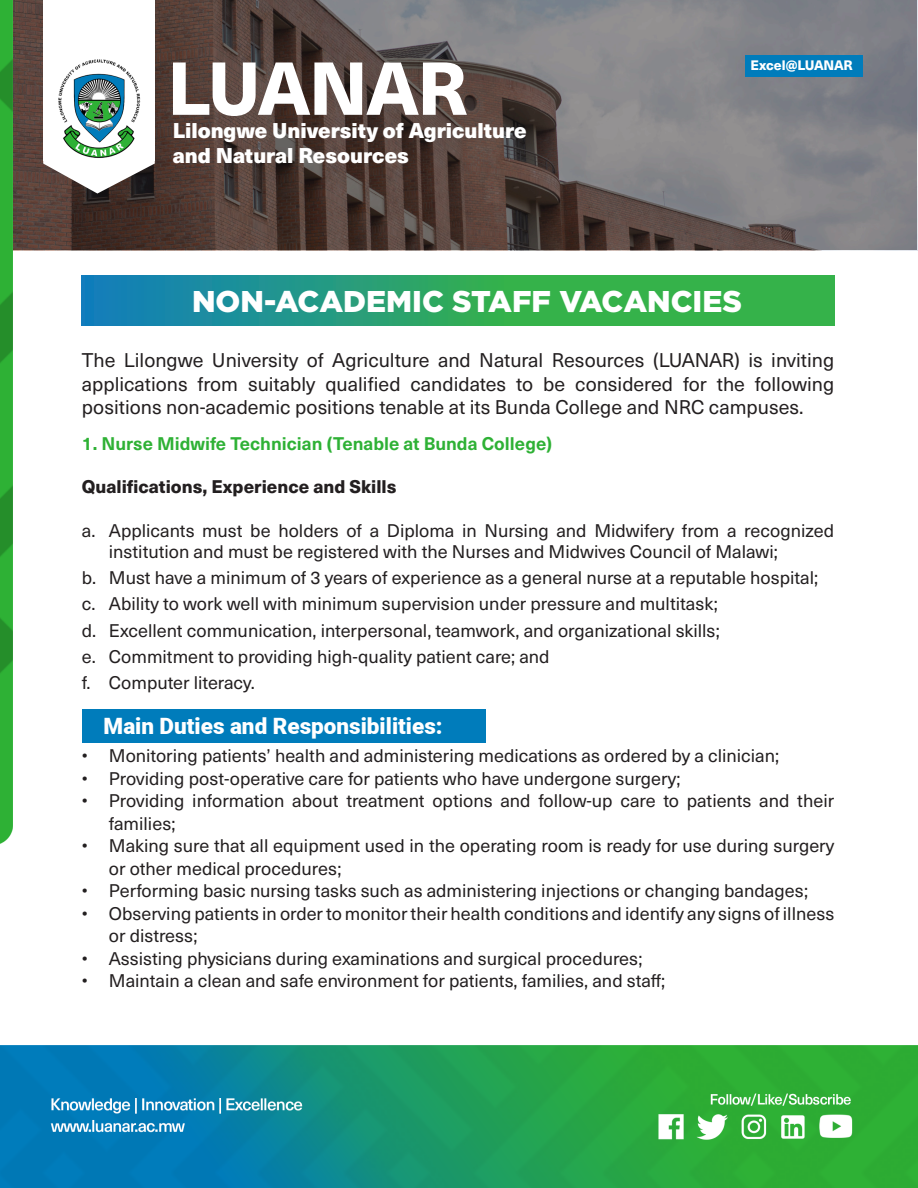
<style>
.page{position:relative;width:918px;height:1188px;background:#fff}
.page>*{position:absolute;margin:0;border:0;box-sizing:border-box;transform-origin:0 0}
.t1{font:800 73.5px "Neue Haas Unica";letter-spacing:-.02em;color:#fff}
.t2{font:900 30px "Gotham";color:#fff}
.t3{font:900 22.5px "Araboto";color:#fff}
.t4{font:900 21px "Neue Haas Unica";color:#fff}
.t5{font:19.5px/23.4px "Neue Haas Unica";color:#231f20;text-align:justify}
.t6{font:18px/22.5px "Neue Haas Unica";color:#231f20}
.t7{font:700 18px "Neue Haas Unica";color:#2eb135}
.t8{font:800 18px "Neue Haas Unica";color:#231f20}
.t9{font:800 13.5px "Neue Haas Unica";letter-spacing:-.02em;color:#fff}
</style>
<div class="page">
<img style="left:0;top:0;width:918px;height:1188px">
<img style="left:14px;top:0;width:903px;height:250px">
<svg style="left:82px;top:276px;width:752px;height:49px;background:#2aa26d"></svg>
<svg style="left:43px;top:161px;width:112px;height:33px"></svg>
<div style="left:43px;top:1px;width:112px;height:160px;background:#fff"></div>
<img style="left:58px;top:59px;width:83px;height:99px">
<div style="left:745px;top:55px;width:118px;height:22px;background:#007cbb"></div>
<div style="left:83px;top:709px;width:403px;height:34px;background:#007cbb"></div>
<p class="t1" style="left:167px;top:32px;width:302px">LUANAR</p>
<p class="t9" style="left:751px;top:55px;width:104px">Excel@LUANAR</p>
<p class="t4" style="left:173px;top:114px;width:355px">Lilongwe University of Agriculture</p>
<p class="t4" style="left:173px;top:139px;width:238px">and Natural Resources</p>
<p class="t2" style="left:192px;top:284px;width:551px">NON-ACADEMIC STAFF VACANCIES</p>
<p class="t5" style="left:82px;top:347px;width:754px">The Lilongwe University of Agriculture and Natural Resources (LUANAR) is inviting applications from suitably qualified candidates to be considered for the following positions non-academic positions tenable at its Bunda College and NRC campuses.</p>
<p class="t7" style="left:82px;top:430px;width:472px">1. Nurse Midwife Technician (Tenable at Bunda College)</p>
<p class="t8" style="left:82px;top:473px;width:316px">Qualifications, Experience and Skills</p>
<p class="t6" style="left:109px;top:519px;width:727px;line-height:21.6px;text-indent:-27px">a. Applicants must be holders of a Diploma in Nursing and Midwifery from a recognized institution and must be registered with the Nurses and Midwives Council of Malawi;</p>
<p class="t6" style="left:82px;top:566px;width:738px">b. Must have a minimum of 3 years of experience as a general nurse at a reputable hospital;</p>
<p class="t6" style="left:82px;top:592px;width:637px">c. Ability to work well with minimum supervision under pressure and multitask;</p>
<p class="t6" style="left:82px;top:618px;width:639px">d. Excellent communication, interpersonal, teamwork, and organizational skills;</p>
<p class="t6" style="left:82px;top:644px;width:469px">e. Commitment to providing high-quality patient care; and</p>
<p class="t6" style="left:82px;top:670px;width:175px">f. Computer literacy.</p>
<p class="t3" style="left:104px;top:710px;width:340px">Main Duties and Responsibilities:</p>
<p class="t6" style="left:82px;top:744px;width:699px">• Monitoring patients’ health and administering medications as ordered by a clinician;</p>
<p class="t6" style="left:82px;top:766px;width:600px">• Providing post-operative care for patients who have undergone surgery;</p>
<p class="t6" style="left:109px;top:789px;width:727px;text-indent:-27px">• Providing information about treatment options and follow-up care to patients and their families;</p>
<p class="t6" style="left:109px;top:834px;width:727px;text-indent:-27px">• Making sure that all equipment used in the operating room is ready for use during surgery or other medical procedures;</p>
<p class="t6" style="left:82px;top:879px;width:728px">• Performing basic nursing tasks such as administering injections or changing bandages;</p>
<p class="t6" style="left:109px;top:901px;width:727px;text-indent:-27px">• Observing patients in order to monitor their health conditions and identify any signs of illness or distress;</p>
<p class="t6" style="left:82px;top:946px;width:562px">• Assisting physicians during examinations and surgical procedures;</p>
<p class="t6" style="left:82px;top:969px;width:585px">• Maintain a clean and safe environment for patients, families, and staff;</p>
</div>
